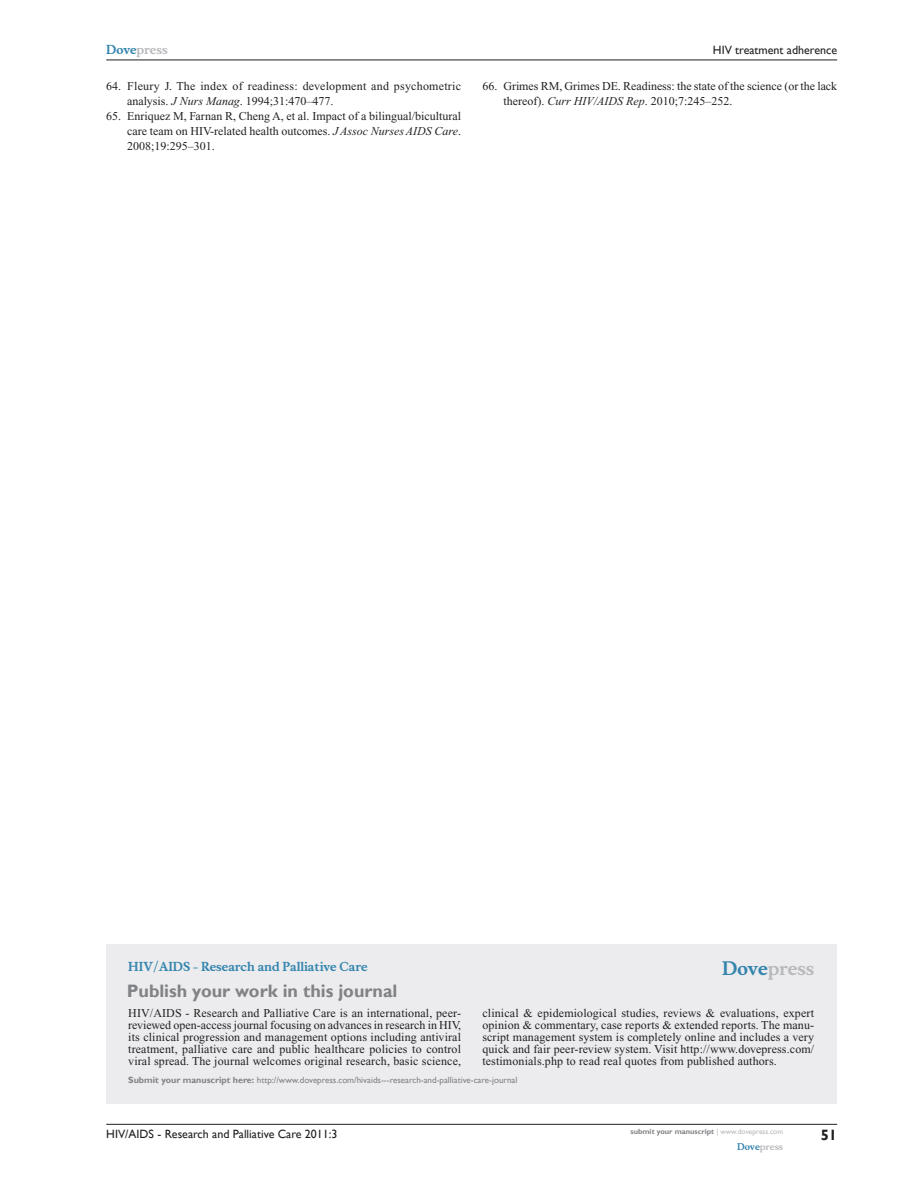
<style>
.page{position:relative;width:918px;height:1188px;background:#fff}
.page>*{position:absolute;margin:0;border:0;box-sizing:border-box;transform-origin:0 0}
.t1{font:700 18px "Gill Sans";color:#808285}
.t2{font:700 18px "Musee";color:#b8b9bc}
.t3{font:700 15px "Gill Sans";color:#231f20}
.t4{font:12px/12px "Times New Roman";letter-spacing:.01em;color:#231f20;text-align:justify}
.t5{font:12px "Gill Sans";color:#231f20}
.t6{font:700 12px "Musee";color:#3485ae}
.t7{font:700 12px "Musee";color:#b8b9bc}
.t8{font:9px "Gill Sans";color:#808285}
.t9{font:700 9px "Musee";color:#b8b9bc}
.t10{font:700 7.5px "Gill Sans";color:#808285}
.s1{color:#3485ae}
.s2{font-style:italic}
.s3{font-weight:700}
.s4{font-weight:400;color:#b8b9bc}
</style>
<div class="page">
<div style="left:106px;top:944px;width:731px;height:159px;background:#ececee"></div>
<hr style="left:106px;top:1124px;width:731px;height:1px;background:#231f20">
<hr style="left:106px;top:60px;width:731px;height:1px;background:#231f20">
<p class="t7" style="left:106px;top:43px;width:63px"><span class="s1">Dove</span>press</p>
<p class="t4" style="left:127px;top:79px;width:335px;line-height:15px;text-indent:-21px">64. Fleury J. The index of readiness: development and psychometric analysis. <span class="s2">J Nurs Manag</span>. 1994;31:470–477.</p>
<p class="t4" style="left:127px;top:109px;width:335px;line-height:15px;text-indent:-21px">65. Enriquez M, Farnan R, Cheng A, et al. Impact of a bilingual/bicultural care team on HIV-related health outcomes. <span class="s2">J Assoc Nurses AIDS Care</span>.<br>2008;19:295–301.</p>
<p class="t5" style="left:713px;top:43px;width:126px">HIV treatment adherence</p>
<p class="t4" style="left:503px;top:79px;width:335px;line-height:15px;text-indent:-21px">66. Grimes RM, Grimes DE. Readiness: the state of the science (or the lack thereof). <span class="s2">Curr HIV/AIDS Rep</span>. 2010;7:245–252.</p>
<p class="t6" style="left:128px;top:959px;width:241px">HIV/AIDS - Research and Palliative Care</p>
<h1 class="t1" style="left:127px;top:980px;width:272px">Publish your work in this journal</h1>
<h1 class="t2" style="left:722px;top:958px;width:94px"><span class="s1">Dove</span>press</h1>
<p class="t4" style="left:128px;top:1007px;width:334px">HIV/AIDS - Research and Palliative Care is an international, peer&shy;reviewed open-access journal focusing on advances in research in HIV, its clinical progression and management options including antiviral treatment, palliative care and public healthcare policies to control viral spread. The journal welcomes original research, basic science,</p>
<p class="t4" style="left:482px;top:1007px;width:333px">clinical &amp; epidemiological studies, reviews &amp; evaluations, expert opinion &amp; commentary, case reports &amp; extended reports. The manu&shy;script management system is completely online and includes a very quick and fair peer-review system. Visit http://www.dovepress.com/ testimonials.php to read real quotes from published authors.</p>
<p class="t8" style="left:128px;top:1075px;width:391px"><span class="s3">Submit your manuscript here:</span> http://www.dovepress.com/hivaids---research-and-palliative-care-journal</p>
<p class="t5" style="left:106px;top:1127px;width:233px">HIV/AIDS - Research and Palliative Care 2011:3</p>
<p class="t10" style="left:631px;top:1127px;width:154px">submit your manuscript <span class="s4">| www.dovepress.com</span></p>
<p class="t9" style="left:737px;top:1141px;width:48px"><span class="s1">Dove</span>press</p>
<p class="t3" style="left:821px;top:1126px;width:18px">51</p>
</div>
